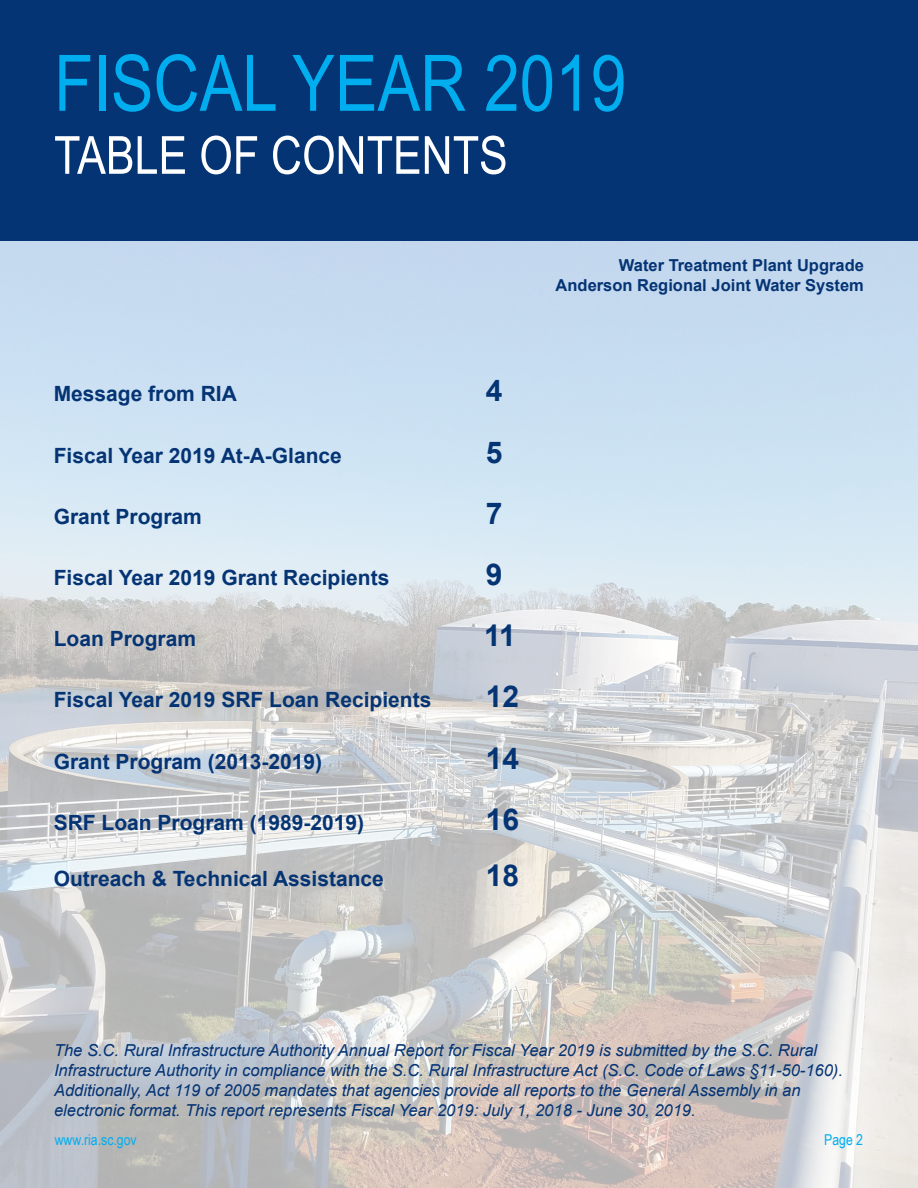
<style>
.page{position:relative;width:918px;height:1188px;background:#fff}
.page>*{position:absolute;margin:0;border:0;box-sizing:border-box;transform-origin:0 0}
.t1{font:78px "Arial Narrow";color:#00aeef}
.t2{font:52.5px "Arial Narrow";color:#fff}
.t3{font:700 30px "Arial";color:#053474}
.t4{font:700 21px "Arial";color:#053474}
.t5{font:italic 16.5px/19.8px "Arial";color:#053474}
.t6{font:700 16.5px "Arial";color:#053474}
.t7{font:15px "Arial Narrow";color:#00aeef}
</style>
<div class="page">
<img style="left:0;top:240px;width:918px;height:948px">
<div style="left:0;top:0;width:918px;height:240px;background:#053474"></div>
<p class="t1" style="left:54px;top:26px;width:574px">FISCAL YEAR 2019</p>
<p class="t2" style="left:54px;top:117px;width:455px">TABLE OF CONTENTS</p>
<p class="t4" style="left:54px;top:379px;width:185px">Message from RIA</p>
<p class="t3" style="left:486px;top:370px;width:18px">4</p>
<p class="t4" style="left:54px;top:440px;width:290px">Fiscal Year 2019 At-A-Glance</p>
<p class="t3" style="left:486px;top:431px;width:18px">5</p>
<p class="t4" style="left:54px;top:502px;width:150px">Grant Program</p>
<p class="t3" style="left:486px;top:492px;width:18px">7</p>
<p class="t4" style="left:54px;top:563px;width:337px">Fiscal Year 2019 Grant Recipients</p>
<p class="t3" style="left:486px;top:553px;width:18px">9</p>
<p class="t4" style="left:54px;top:624px;width:144px">Loan Program</p>
<p class="t3" style="left:484px;top:614px;width:33px">11</p>
<p class="t4" style="left:54px;top:685px;width:379px">Fiscal Year 2019 SRF Loan Recipients</p>
<p class="t3" style="left:486px;top:676px;width:35px">12</p>
<p class="t4" style="left:54px;top:746px;width:270px">Grant Program (2013-2019)</p>
<p class="t3" style="left:486px;top:737px;width:35px">14</p>
<p class="t4" style="left:54px;top:808px;width:312px">SRF Loan Program (1989-2019)</p>
<p class="t3" style="left:486px;top:798px;width:35px">16</p>
<p class="t4" style="left:54px;top:864px;width:332px">Outreach &amp; Technical Assistance</p>
<p class="t3" style="left:486px;top:854px;width:35px">18</p>
<p class="t6" style="left:619px;top:254px;width:247px">Water Treatment Plant Upgrade</p>
<p class="t6" style="left:556px;top:274px;width:310px">Anderson Regional Joint Water System</p>
<p class="t5" style="left:54px;top:1041px;width:765px">The S.C. Rural Infrastructure Authority Annual Report for Fiscal Year 2019 is submitted by the S.C. Rural</p>
<p class="t5" style="left:54px;top:1060px;width:790px">Infrastructure Authority in compliance with the S.C. Rural Infrastructure Act (S.C. Code of Laws §11-50-160).<br>Additionally, Act 119 of 2005 mandates that agencies provide all reports to the General Assembly in an</p>
<p class="t5" style="left:54px;top:1100px;width:643px">electronic format. This report represents Fiscal Year 2019: July 1, 2018 - June 30, 2019.</p>
<p class="t7" style="left:55px;top:1129px;width:84px">www.ria.sc.gov</p>
<p class="t7" style="left:824px;top:1129px;width:40px">Page 2</p>
</div>
